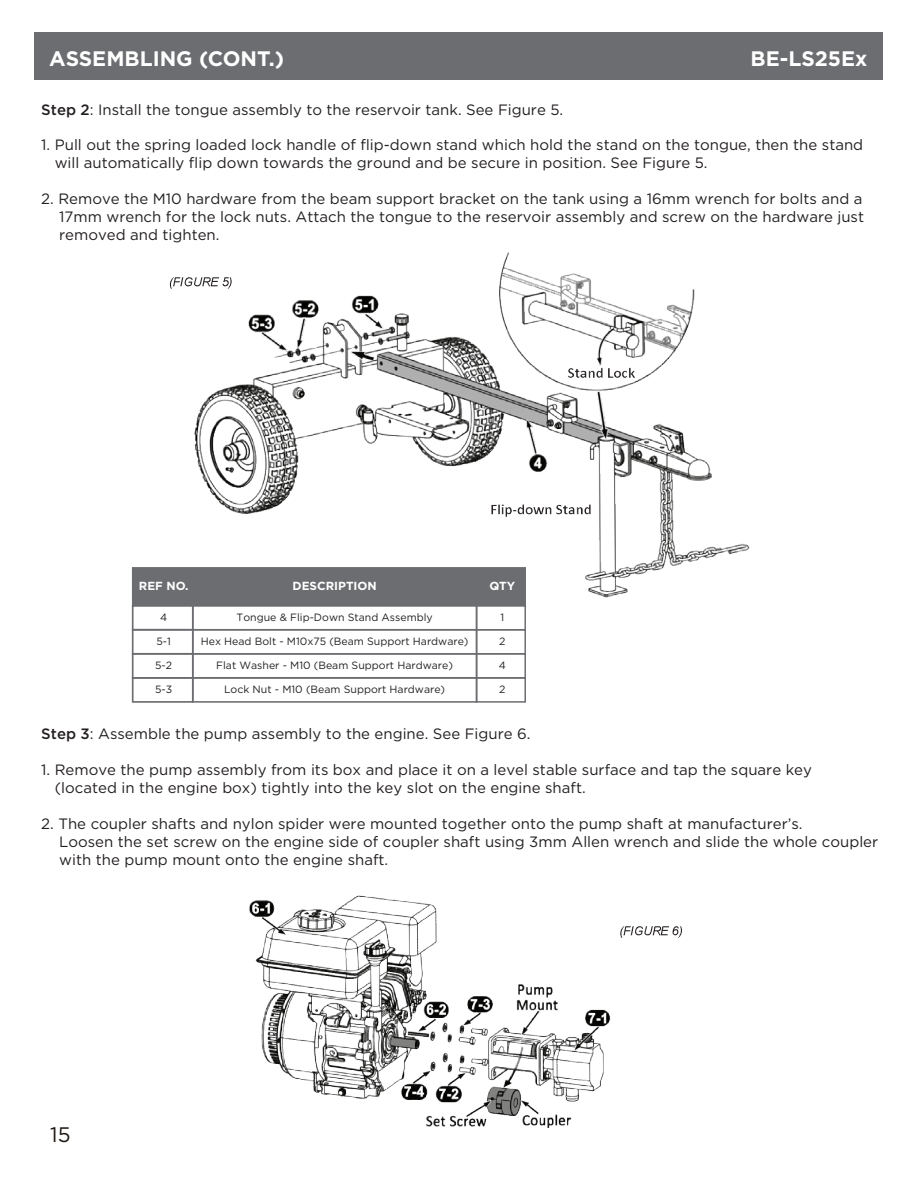
<style>
.page{position:relative;width:918px;height:1188px;background:#fff}
.page>*{position:absolute;margin:0;border:0;box-sizing:border-box;transform-origin:0 0}
.t1{font:700 21px "Gotham";color:#fff}
.t2{font:21px "Gotham";color:#211814}
.t3{font:15px/18px "Gotham";color:#231f20}
.t4{font:700 11.7px "Gotham";color:#fff}
.t5{font:10.5px "Gotham";color:#231f20}
.s1{font-weight:500}
</style>
<div class="page">
<img style="left:169px;top:252px;width:581px;height:346px">
<img style="left:249px;top:895px;width:433px;height:233px">
<div style="left:34px;top:32px;width:848px;height:48px;background:#6c6d70"></div>
<div style="left:133px;top:568px;width:392px;height:38px;background:#6c6d70"></div>
<div style="left:132px;top:567px;width:394px;height:39px;border:1px solid #6c6d70"></div>
<div style="left:132px;top:605px;width:62px;height:26px;border:2px solid #6c6d70"></div>
<div style="left:192px;top:605px;width:285px;height:26px;border:2px solid #6c6d70"></div>
<div style="left:476px;top:605px;width:50px;height:25px;border:1px solid #6c6d70"></div>
<div style="left:132px;top:629px;width:62px;height:26px;border:2px solid #6c6d70"></div>
<div style="left:192px;top:629px;width:285px;height:26px;border:2px solid #6c6d70"></div>
<div style="left:476px;top:629px;width:50px;height:26px;border:1px solid #6c6d70"></div>
<div style="left:132px;top:653px;width:62px;height:26px;border:2px solid #6c6d70"></div>
<div style="left:192px;top:653px;width:285px;height:26px;border:2px solid #6c6d70"></div>
<div style="left:476px;top:653px;width:50px;height:26px;border:1px solid #6c6d70"></div>
<div style="left:132px;top:677px;width:62px;height:26px;border:2px solid #6c6d70"></div>
<div style="left:192px;top:677px;width:285px;height:26px;border:2px solid #6c6d70"></div>
<div style="left:476px;top:677px;width:50px;height:26px;border:1px solid #6c6d70"></div>
<h1 class="t1" style="left:49px;top:45px;width:236px">ASSEMBLING (CONT.)</h1>
<h1 class="t1" style="left:751px;top:45px;width:118px">BE-LS25Ex</h1>
<p class="t3" style="left:41px;top:100px;width:523px"><span class="s1">Step 2</span>: Install the tongue assembly to the reservoir tank. See Figure 5.</p>
<p class="t3" style="left:55px;top:136px;width:810px;text-indent:-13px">1. Pull out the spring loaded lock handle of flip-down stand which hold the stand on the tongue, then the stand will automatically flip down towards the ground and be secure in position. See Figure 5.</p>
<p class="t3" style="left:59px;top:190px;width:806px;text-align:justify;text-indent:-18px">2. Remove the M10 hardware from the beam support bracket on the tank using a 16mm wrench for bolts and a 17mm wrench for the lock nuts. Attach the tongue to the reservoir assembly and screw on the hardware just removed and tighten.</p>
<p class="t4" style="left:139px;top:578px;width:51px">REF NO.</p>
<p class="t4" style="left:293px;top:578px;width:86px">DESCRIPTION</p>
<p class="t4" style="left:489px;top:578px;width:27px">QTY</p>
<p class="t5" style="left:160px;top:611px;width:9px">4</p>
<p class="t5" style="left:237px;top:611px;width:198px">Tongue &amp; Flip-Down Stand Assembly</p>
<p class="t5" style="left:500px;top:611px;width:5px">1</p>
<p class="t5" style="left:156px;top:635px;width:16px">5-1</p>
<p class="t5" style="left:201px;top:635px;width:269px">Hex Head Bolt - M10x75 (Beam Support Hardware)</p>
<p class="t5" style="left:499px;top:635px;width:8px">2</p>
<p class="t5" style="left:155px;top:659px;width:19px">5-2</p>
<p class="t5" style="left:216px;top:659px;width:238px">Flat Washer - M10 (Beam Support Hardware)</p>
<p class="t5" style="left:499px;top:659px;width:9px">4</p>
<p class="t5" style="left:155px;top:683px;width:19px">5-3</p>
<p class="t5" style="left:224px;top:683px;width:223px">Lock Nut - M10 (Beam Support Hardware)</p>
<p class="t5" style="left:499px;top:683px;width:8px">2</p>
<p class="t3" style="left:41px;top:725px;width:491px"><span class="s1">Step 3</span>: Assemble the pump assembly to the engine. See Figure 6.</p>
<p class="t3" style="left:55px;top:761px;width:759px;text-indent:-13px">1. Remove the pump assembly from its box and place it on a level stable surface and tap the square key (located in the engine box) tightly into the key slot on the engine shaft.</p>
<p class="t3" style="left:59px;top:814px;width:820px;text-indent:-18px">2. The coupler shafts and nylon spider were mounted together onto the pump shaft at manufacturer’s.<br>Loosen the set screw on the engine side of coupler shaft using 3mm Allen wrench and slide the whole coupler with the pump mount onto the engine shaft.</p>
<h1 class="t2" style="left:50px;top:1121px;width:22px">15</h1>
</div>
